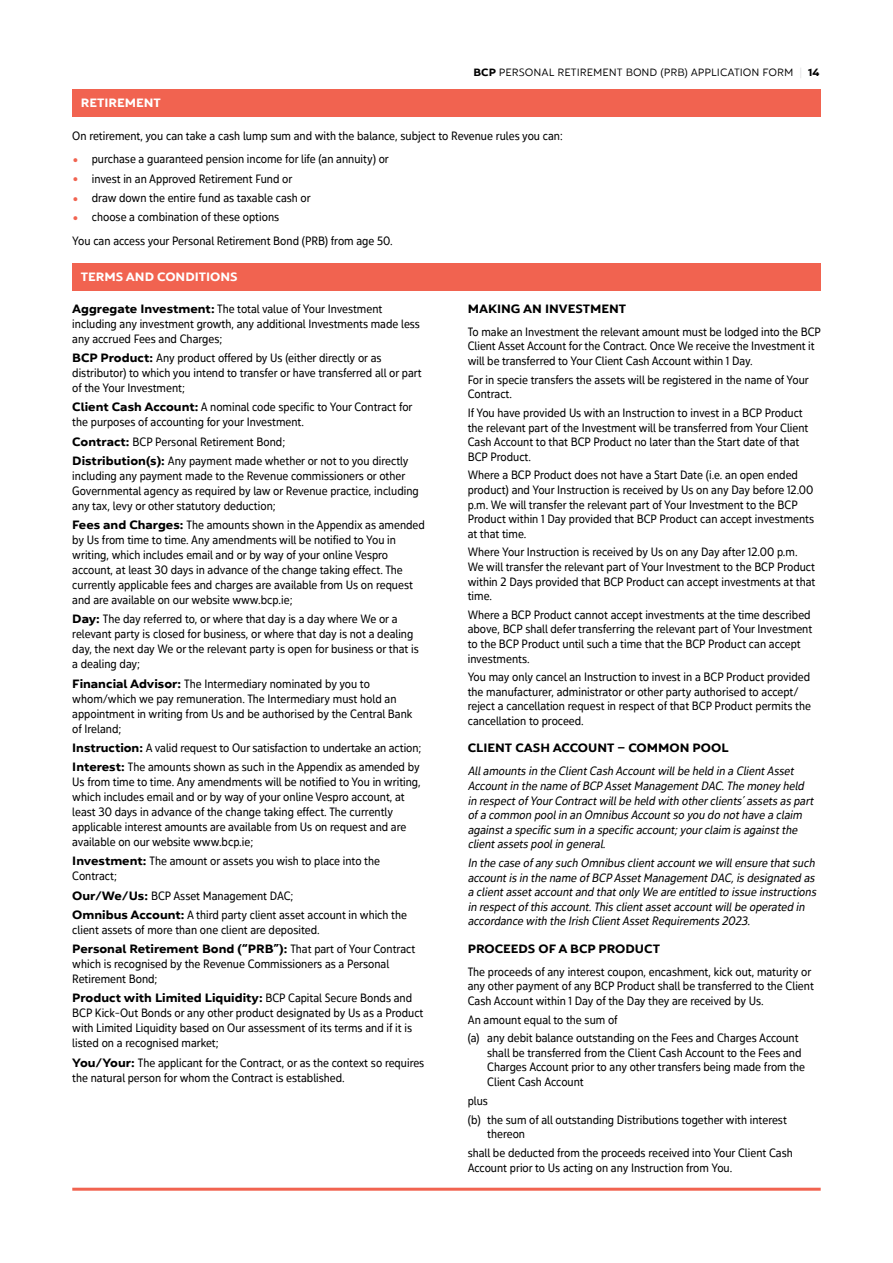
<style>
.page{position:relative;width:893px;height:1263px;background:#fff}
.page>*{position:absolute;margin:0;border:0;box-sizing:border-box;transform-origin:0 0}
.t1{font:12px/15px "Yorkten Con Reg";color:#000}
.t2{font:italic 12px/14.5px "Yorkten Con Reg";color:#000}
.t3{font:700 expanded 12px "Yorkten";color:#000}
.t4{font:700 expanded 12px "Yorkten";color:#fff}
.t5{font:10.5px "Yorkten Ext Boo";color:#000}
.s1{font-family:"Yorkten";font-weight:700;font-stretch:expanded}
.s2{color:#dcddde}
.s3{font-size:19.5px;color:#f16350}
.s4{font-family:"Yorkten Con Reg";font-weight:400;font-stretch:normal}
</style>
<div class="page">
<hr style="left:72px;top:1188px;width:749px;height:3px;background:#f16350">
<div style="left:72px;top:89px;width:749px;height:27px;background:#f16350"></div>
<div style="left:72px;top:263px;width:749px;height:27px;background:#f16350"></div>
<p class="t5" style="left:474px;top:66px;width:348px"><span class="s1">BCP</span> PERSONAL RETIREMENT BOND (PRB) APPLICATION FORM <span class="s2">|</span> <span class="s1">14</span></p>
<p class="t4" style="left:81px;top:95px;width:82px">RETIREMENT</p>
<p class="t1" style="left:72px;top:128px;width:492px">On retirement, you can take a cash lump sum and with the balance, subject to Revenue rules you can:</p>
<p class="t1" style="left:72px;top:152px;width:318px"><span class="s3">•</span> purchase a guaranteed pension income for life (an annuity) or</p>
<p class="t1" style="left:72px;top:171px;width:222px"><span class="s3">•</span> invest in an Approved Retirement Fund or</p>
<p class="t1" style="left:72px;top:190px;width:240px"><span class="s3">•</span> draw down the entire fund as taxable cash or</p>
<p class="t1" style="left:72px;top:205px;width:322px;line-height:23.5px"><span class="s3">•</span> choose a combination of these options<br>You can access your Personal Retirement Bond (PRB) from age 50.</p>
<p class="t4" style="left:81px;top:269px;width:158px">TERMS AND CONDITIONS</p>
<p class="t1" style="left:72px;top:301px;width:349px"><span class="s1">Aggregate Investment:</span> The total value of Your Investment including any investment growth, any additional Investments made less any accrued Fees and Charges;</p>
<p class="t1" style="left:72px;top:350px;width:351px"><span class="s1">BCP Product:</span> Any product offered by Us (either directly or as distributor) to which you intend to transfer or have transferred all or part of the Your Investment;</p>
<p class="t1" style="left:72px;top:399px;width:342px"><span class="s1">Client Cash Account:</span> A nominal code specific to Your Contract for the purposes of accounting for your Investment.</p>
<p class="t1" style="left:72px;top:432px;width:338px;line-height:19.2px"><span class="s1">Contract:</span> BCP Personal Retirement Bond;<br><span class="s1">Distribution(s):</span> Any payment made whether or not to you directly</p>
<p class="t1" style="left:72px;top:468px;width:348px">including any payment made to the Revenue commissioners or other<br>Governmental agency as required by law or Revenue practice, including any tax, levy or other statutory deduction;</p>
<p class="t1" style="left:72px;top:517px;width:354px"><span class="s1">Fees and Charges:</span> The amounts shown in the Appendix as amended by Us from time to time. Any amendments will be notified to You in writing, which includes email and or by way of your online Vespro account, at least 30 days in advance of the change taking effect. The currently applicable fees and charges are available from Us on request and are available on our website www.bcp.ie;</p>
<p class="t1" style="left:72px;top:611px;width:348px"><span class="s1">Day:</span> The day referred to, or where that day is a day where We or a relevant party is closed for business, or where that day is not a dealing day, the next day We or the relevant party is open for business or that is a dealing day;</p>
<p class="t1" style="left:72px;top:676px;width:342px"><span class="s1">Financial Advisor:</span> The Intermediary nominated by you to whom/which we pay remuneration. The Intermediary must hold an appointment in writing from Us and be authorised by the Central Bank of Ireland;</p>
<p class="t1" style="left:72px;top:738px;width:351px;line-height:19.2px"><span class="s1">Instruction:</span> A valid request to Our satisfaction to undertake an action;<br><span class="s1">Interest:</span> The amounts shown as such in the Appendix as amended by</p>
<p class="t1" style="left:72px;top:774px;width:350px">Us from time to time. Any amendments will be notified to You in writing, which includes email and or by way of your online Vespro account, at least 30 days in advance of the change taking effect. The currently applicable interest amounts are available from Us on request and are available on our website www.bcp.ie;</p>
<p class="t1" style="left:72px;top:853px;width:309px"><span class="s1">Investment:</span> The amount or assets you wish to place into the<br>Contract;</p>
<p class="t1" style="left:72px;top:886px;width:336px;line-height:19.2px"><span class="s1">Our/We/Us:</span> BCP Asset Management DAC;<br><span class="s1">Omnibus Account:</span> A third party client asset account in which the</p>
<p class="t1" style="left:72px;top:922px;width:249px">client assets of more than one client are deposited.</p>
<p class="t3" style="left:72px;top:941px;width:345px">Personal Retirement Bond (“PRB”): <span class="s4">That part of Your Contract</span></p>
<p class="t1" style="left:72px;top:956px;width:318px">which is recognised by the Revenue Commissioners as a Personal<br>Retirement Bond;</p>
<p class="t3" style="left:72px;top:990px;width:341px">Product with Limited Liquidity: <span class="s4">BCP Capital Secure Bonds and</span></p>
<p class="t1" style="left:72px;top:1005px;width:353px">BCP Kick-Out Bonds or any other product designated by Us as a Product with Limited Liquidity based on Our assessment of its terms and if it is listed on a recognised market;</p>
<p class="t1" style="left:72px;top:1055px;width:354px"><span class="s1">You/Your:</span> The applicant for the Contract, or as the context so requires the natural person for whom the Contract is established.</p>
<p class="t3" style="left:468px;top:300px;width:160px">MAKING AN INVESTMENT</p>
<p class="t1" style="left:468px;top:324px;width:355px;line-height:14.5px">To make an Investment the relevant amount must be lodged into the BCP<br>Client Asset Account for the Contract. Once We receive the Investment it will be transferred to Your Client Cash Account within 1 Day.</p>
<p class="t1" style="left:468px;top:372px;width:343px;line-height:14.5px">For in specie transfers the assets will be registered in the name of Your<br>Contract.</p>
<p class="t1" style="left:468px;top:405px;width:342px;line-height:14.5px">If You have provided Us with an Instruction to invest in a BCP Product the relevant part of the Investment will be transferred from Your Client Cash Account to that BCP Product no later than the Start date of that BCP Product.</p>
<p class="t1" style="left:468px;top:468px;width:348px;line-height:14.5px">Where a BCP Product does not have a Start Date (i.e. an open ended product) and Your Instruction is received by Us on any Day before 12.00 p.m. We will transfer the relevant part of Your Investment to the BCP Product within 1 Day provided that BCP Product can accept investments at that time.</p>
<p class="t1" style="left:468px;top:545px;width:349px;line-height:14.5px">Where Your Instruction is received by Us on any Day after 12.00 p.m.<br>We will transfer the relevant part of Your Investment to the BCP Product within 2 Days provided that BCP Product can accept investments at that time.</p>
<p class="t1" style="left:468px;top:607px;width:346px;line-height:14.5px">Where a BCP Product cannot accept investments at the time described above, BCP shall defer transferring the relevant part of Your Investment to the BCP Product until such a time that the BCP Product can accept investments.</p>
<p class="t1" style="left:468px;top:670px;width:345px;line-height:14.5px">You may only cancel an Instruction to invest in a BCP Product provided the manufacturer, administrator or other party authorised to accept/ reject a cancellation request in respect of that BCP Product permits the cancellation to proceed.</p>
<p class="t3" style="left:468px;top:740px;width:262px">CLIENT CASH ACCOUNT – COMMON POOL</p>
<p class="t2" style="left:468px;top:764px;width:350px">Allamounts in the ClientCash Accountwillbe held in a ClientAsset Accountin the name ofBCP AssetManagementDAC.The money held in respectofYourContractwillbe held with otherclients’assets as part ofa common poolin an Omnibus Accountso you do nothave a claim againsta specific sum in a specific account;yourclaim is againstthe clientassets poolin general.</p>
<p class="t2" style="left:468px;top:855px;width:352px">In the case ofany such Omnibus clientaccountwe willensure thatsuch accountis in the name ofBCP AssetManagementDAC,is designated as a clientassetaccountand thatonly We are entitled to issue instructions in respectofthis account.This clientassetaccountwillbe operated in accordance with the Irish ClientAssetRequirements 2023.</p>
<p class="t3" style="left:468px;top:940px;width:194px">PROCEEDS OF A BCP PRODUCT</p>
<p class="t1" style="left:468px;top:964px;width:348px;line-height:14.5px">The proceeds of any interest coupon, encashment, kick out, maturity or any other payment of any BCP Product shall be transferred to the Client<br>Cash Account within 1 Day of the Day they are received by Us.</p>
<p class="t1" style="left:468px;top:1010px;width:332px;line-height:18.8px">An amount equal to the sum of<br>(a) any debit balance outstanding on the Fees and Charges Account</p>
<p class="t1" style="left:487px;top:1045px;width:319px;line-height:14.5px">shall be transferred from the Client Cash Account to the Fees and<br>Charges Account prior to any other transfers being made from the<br>Client Cash Account</p>
<p class="t1" style="left:468px;top:1091px;width:321px;line-height:18.8px">plus<br>(b) the sum of all outstanding Distributions together with interest</p>
<p class="t1" style="left:468px;top:1124px;width:327px;line-height:18.8px;text-indent:20px">thereon<br>shall be deducted from the proceeds received into Your Client Cash</p>
<p class="t1" style="left:468px;top:1160px;width:266px">Account prior to Us acting on any Instruction from You.</p>
</div>
